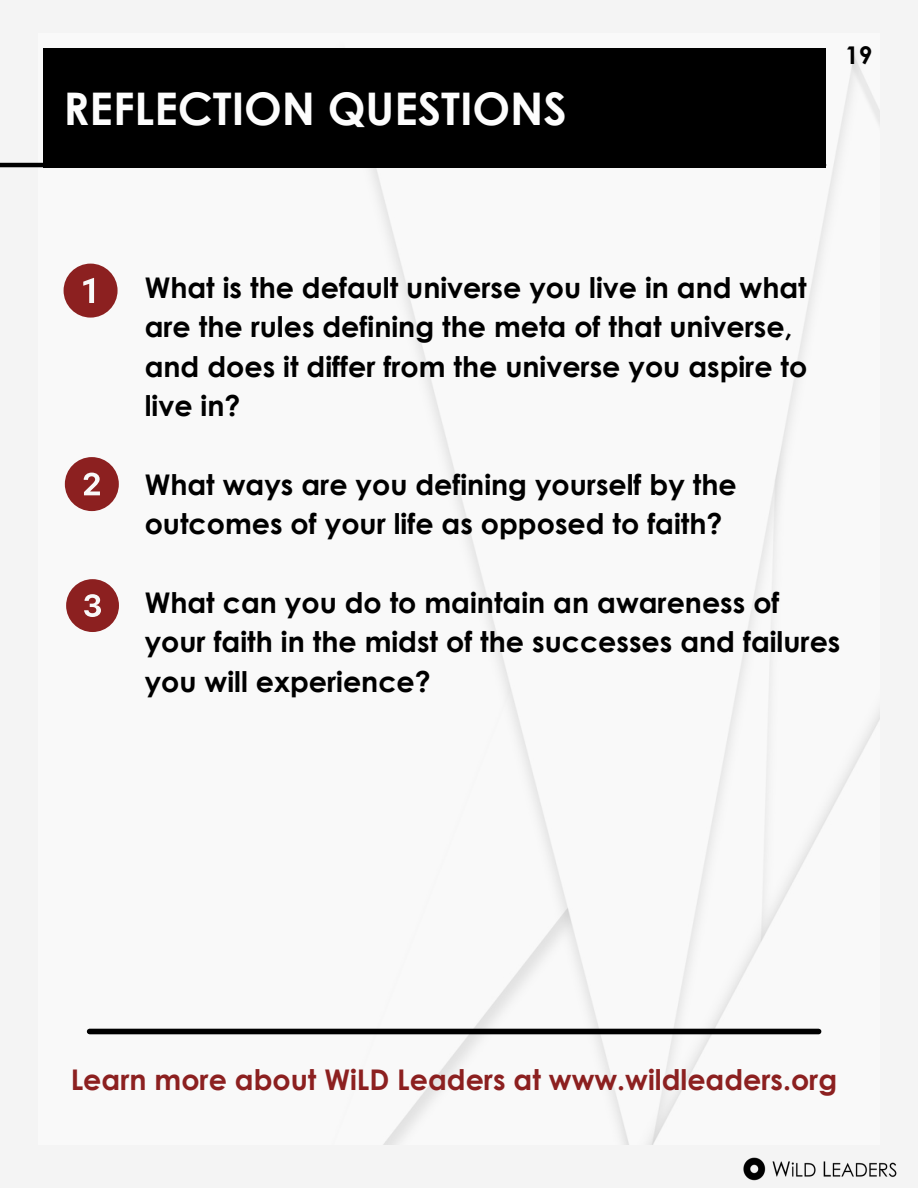
<style>
.page{position:relative;width:918px;height:1188px;background:#f4f4f4}
.page>*{position:absolute;margin:0;border:0;box-sizing:border-box;transform-origin:0 0}
.t1{font:700 45px "Century Gothic";color:#fdfdfd}
.t2{font:700 28.5px/39.3px "Century Gothic";color:#000}
.t3{font:700 28.5px "Century Gothic";color:#8c2020}
.t4{font:700 24.45px "Century Gothic";color:#000}
</style>
<div class="page">
<img style="left:38px;top:55px;width:842px;height:1089px">
<hr style="left:0;top:163px;width:824px;height:4px;background:#000">
<img style="left:743px;top:1157px;width:154px;height:24px">
<div style="left:43px;top:48px;width:783px;height:119px;background:#000"></div>
<svg style="left:64px;top:264px;width:54px;height:54px"></svg>
<svg style="left:65px;top:457px;width:54px;height:54px"></svg>
<svg style="left:66px;top:579px;width:53px;height:53px"></svg>
<div style="left:90px;top:1029px;width:729px;height:5px;background:#000"></div>
<h1 class="t1" style="left:64px;top:79px;width:505px">REFLECTION QUESTIONS</h1>
<p class="t4" style="left:845px;top:40px;width:29px">19</p>
<p class="t2" style="left:145px;top:267px;width:664px">What is the default universe you live in and what are the rules defining the meta of that universe, and does it differ from the universe you aspire to live in?</p>
<p class="t2" style="left:145px;top:464px;width:594px">What ways are you defining yourself by the outcomes of your life as opposed to faith?</p>
<p class="t2" style="left:145px;top:582px;width:697px">What can you do to maintain an awareness of your faith in the midst of the successes and failures you will experience?</p>
<p class="t3" style="left:71px;top:1061px;width:768px">Learn more about WiLD Leaders at www.wildleaders.org</p>
</div>
